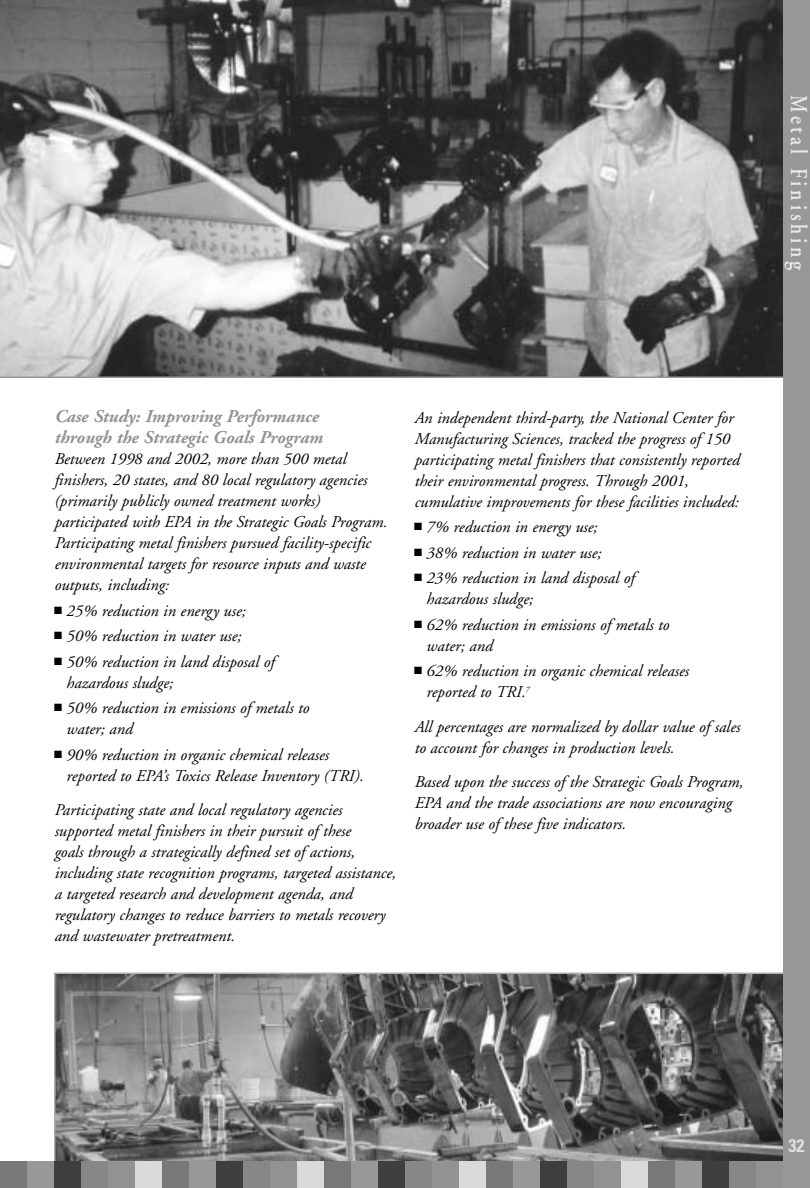
<style>
.page{position:relative;width:810px;height:1188px;background:#fff}
.page>*{position:absolute;margin:0;border:0;box-sizing:border-box;transform-origin:0 0}
.t1{font:600 24px "Adobe Garamond";letter-spacing:.205em;color:#e9e9e9;scale:.8 1}
.t2{font:italic 700 18px/21px "Adobe Garamond";color:#929292}
.t3{font:700 condensed 18px "Univers";color:#dfdfdf}
.t4{font:italic 16.5px/21px "Adobe Garamond";color:#000}
</style>
<div class="page">
<svg style="left:0;top:0;width:783px;height:378px;background:#767676"></svg>
<img style="left:57px;top:976px;width:726px;height:185px">
<div style="left:783px;top:0;width:27px;height:1188px;background:#989898"></div>
<div style="left:0;top:1161px;width:27px;height:27px;background:#787878"></div>
<div style="left:27px;top:1161px;width:27px;height:27px;background:#989898"></div>
<div style="left:54px;top:1161px;width:27px;height:27px;background:#3e3e3e"></div>
<div style="left:81px;top:1161px;width:27px;height:27px;background:#878787"></div>
<div style="left:108px;top:1161px;width:27px;height:27px;background:#929292"></div>
<div style="left:135px;top:1161px;width:27px;height:27px;background:#dadada"></div>
<div style="left:162px;top:1161px;width:27px;height:27px;background:#787878"></div>
<div style="left:189px;top:1161px;width:27px;height:27px;background:#989898"></div>
<div style="left:216px;top:1161px;width:27px;height:27px;background:#3e3e3e"></div>
<div style="left:243px;top:1161px;width:27px;height:27px;background:#878787"></div>
<div style="left:270px;top:1161px;width:27px;height:27px;background:#929292"></div>
<div style="left:297px;top:1161px;width:27px;height:27px;background:#dadada"></div>
<div style="left:324px;top:1161px;width:27px;height:27px;background:#787878"></div>
<div style="left:351px;top:1161px;width:27px;height:27px;background:#989898"></div>
<div style="left:378px;top:1161px;width:27px;height:27px;background:#3e3e3e"></div>
<div style="left:405px;top:1161px;width:27px;height:27px;background:#878787"></div>
<div style="left:432px;top:1161px;width:27px;height:27px;background:#929292"></div>
<div style="left:459px;top:1161px;width:27px;height:27px;background:#dadada"></div>
<div style="left:486px;top:1161px;width:27px;height:27px;background:#787878"></div>
<div style="left:513px;top:1161px;width:27px;height:27px;background:#989898"></div>
<div style="left:540px;top:1161px;width:27px;height:27px;background:#3e3e3e"></div>
<div style="left:567px;top:1161px;width:27px;height:27px;background:#878787"></div>
<div style="left:594px;top:1161px;width:27px;height:27px;background:#929292"></div>
<div style="left:621px;top:1161px;width:27px;height:27px;background:#dadada"></div>
<div style="left:648px;top:1161px;width:27px;height:27px;background:#787878"></div>
<div style="left:675px;top:1161px;width:27px;height:27px;background:#989898"></div>
<div style="left:702px;top:1161px;width:27px;height:27px;background:#3e3e3e"></div>
<div style="left:729px;top:1161px;width:27px;height:27px;background:#878787"></div>
<div style="left:756px;top:1161px;width:27px;height:27px;background:#929292"></div>
<h1 class="t1" style="left:808px;top:94px;width:221px;rotate:90deg">Metal Finishing</h1>
<p class="t2" style="left:54px;top:408px;width:270px">Case Study: Improving Performance through the Strategic Goals Program</p>
<p class="t4" style="left:54px;top:450px;width:334px">Between 1998 and 2002, more than 500 metal finishers, 20 states, and 80 local regulatory agencies (primarily publicly owned treatment works) participated with EPA in the Strategic Goals Program.<br>Participating metal finishers pursued facility-specific environmental targets for resource inputs and waste outputs, including:</p>
<p class="t4" style="left:54px;top:602px;width:193px">■ 25% reduction in energy use;</p>
<p class="t4" style="left:54px;top:627px;width:189px">■ 50% reduction in water use;</p>
<p class="t4" style="left:66px;top:653px;width:210px;text-indent:-12px">■ 50% reduction in land disposal of hazardous sludge;</p>
<p class="t4" style="left:66px;top:699px;width:245px;text-indent:-12px">■ 50% reduction in emissions of metals to water; and</p>
<p class="t4" style="left:66px;top:746px;width:299px;text-indent:-12px">■ 90% reduction in organic chemical releases reported to EPA’s Toxics Release Inventory (TRI).</p>
<p class="t4" style="left:54px;top:801px;width:343px">Participating state and local regulatory agencies supported metal finishers in their pursuit of these<br>goals through a strategically defined set of actions, including state recognition programs, targeted assistance, a targeted research and development agenda, and regulatory changes to reduce barriers to metals recovery and wastewater pretreatment.</p>
<p class="t4" style="left:414px;top:409px;width:327px">An independent third-party, the National Center for Manufacturing Sciences, tracked the progress of 150 participating metal finishers that consistently reported their environmental progress. Through 2001, cumulative improvements for these facilities included:</p>
<p class="t4" style="left:414px;top:518px;width:185px">■ 7% reduction in energy use;</p>
<p class="t4" style="left:414px;top:544px;width:189px">■ 38% reduction in water use;</p>
<p class="t4" style="left:426px;top:569px;width:210px;text-indent:-12px">■ 23% reduction in land disposal of hazardous sludge;</p>
<p class="t4" style="left:426px;top:616px;width:245px;text-indent:-12px">■ 62% reduction in emissions of metals to water; and</p>
<p class="t4" style="left:426px;top:662px;width:264px;text-indent:-12px">■ 62% reduction in organic chemical releases reported to TRI.<sup>7</sup></p>
<p class="t4" style="left:414px;top:718px;width:327px">All percentages are normalized by dollar value of sales to account for changes in production levels.</p>
<p class="t4" style="left:414px;top:773px;width:330px">Based upon the success of the Strategic Goals Program,<br>EPA and the trade associations are now encouraging broader use of these five indicators.</p>
<p class="t3" style="left:789px;top:1139px;width:17px">32</p>
</div>
